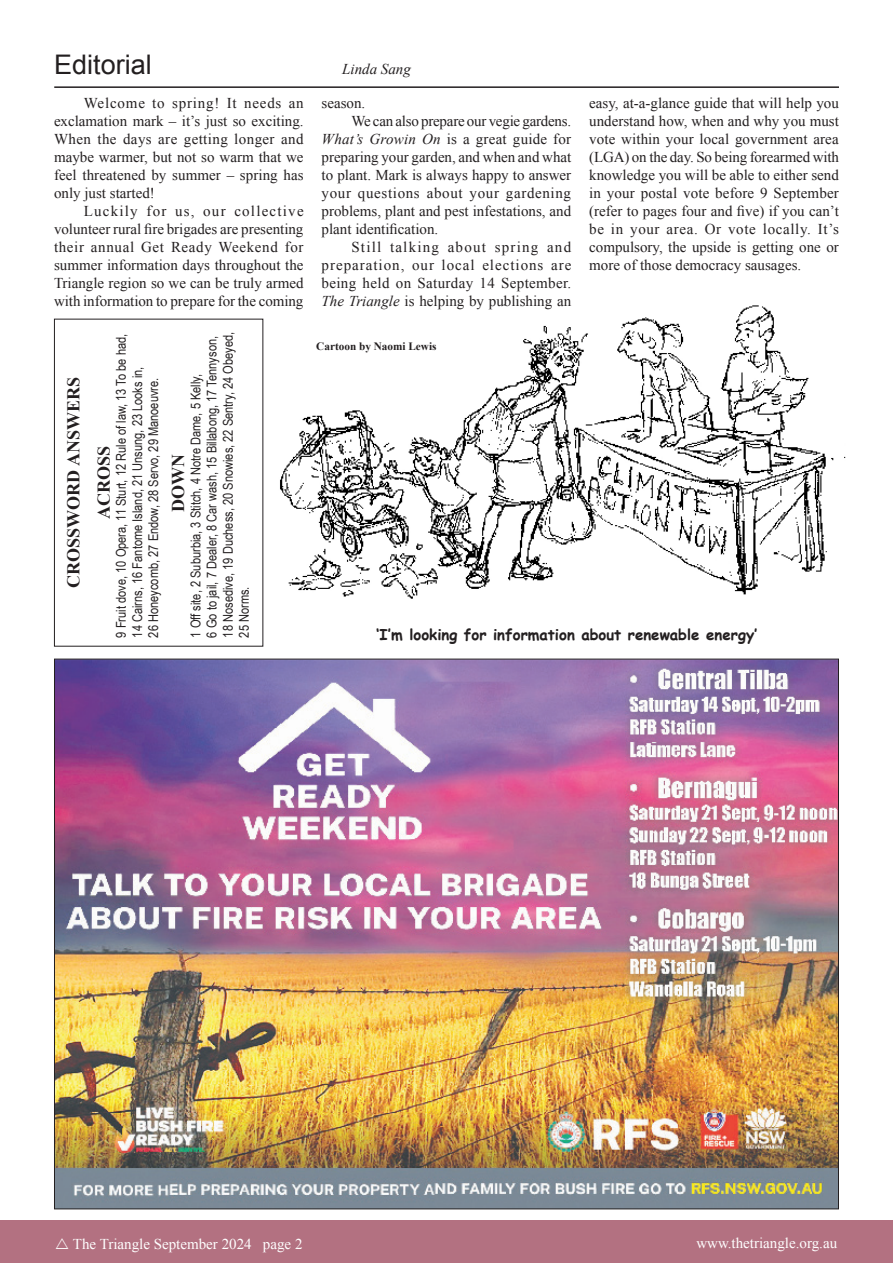
<style>
.page{position:relative;width:893px;height:1263px;background:#fff}
.page>*{position:absolute;margin:0;border:0;box-sizing:border-box;transform-origin:0 0}
.PageTitle{font:27px "Arial";color:#231f20}
.t1{font:700 18px "Times New Roman";color:#231f20}
.Body_text{font:15px/18px "Times New Roman";color:#231f20;text-align:justify}
.t2{font:15px "Times New Roman";color:#fff}
.t3{font:700 15px "Comic Sans MS";color:#231f20}
.author{font:italic 15px "Times New Roman";color:#231f20}
.t4{font:13.5px/16.2px "Arial Narrow";color:#231f20}
.t5{font:700 11.25px "Times New Roman";color:#231f20}
.s1{font-style:italic}
</style>
<div class="page">
<div style="left:0;top:1220px;width:893px;height:43px;background:#b37181"></div>
<img style="left:253px;top:304px;width:593px;height:310px">
<hr style="left:54px;top:86px;width:785px;height:2px;background:#231f20">
<img style="left:56px;top:661px;width:781px;height:546px">
<div style="left:54px;top:319px;width:209px;height:327px;border:1px solid #231f20"></div>
<p class="PageTitle" style="left:54px;top:46px;width:99px">Editorial</p>
<p class="author" style="left:342px;top:58px;width:70px">Linda Sang</p>
<p class="Body_text" style="left:54px;top:94px;width:251px;text-indent:30px">Welcome to spring! It needs an exclamation mark – it’s just so exciting.<br>When the days are getting longer and maybe warmer, but not so warm that we feel threatened by summer – spring has only just started!</p>
<p class="Body_text" style="left:54px;top:202px;width:251px;text-indent:30px">Luckily for us, our collective volunteer rural fire brigades are presenting their annual Get Ready Weekend for summer information days throughout the Triangle region so we can be truly armed with information to prepare for the coming</p>
<p class="Body_text" style="left:322px;top:94px;width:45px">season.</p>
<p class="Body_text" style="left:322px;top:112px;width:251px;text-indent:30px">We can also prepare our vegie gardens.<br><span class="s1">What’s Growin On</span> is a great guide for preparing your garden, and when and what to plant. Mark is always happy to answer your questions about your gardening problems, plant and pest infestations, and plant identification.</p>
<p class="Body_text" style="left:322px;top:238px;width:251px;text-indent:30px">Still talking about spring and preparation, our local elections are being held on Saturday 14 September.<br><span class="s1">The Triangle</span> is helping by publishing an</p>
<p class="Body_text" style="left:589px;top:94px;width:251px">easy, at-a-glance guide that will help you understand how, when and why you must vote within your local government area (LGA) on the day. So being forearmed with knowledge you will be able to either send in your postal vote before 9 September (refer to pages four and five) if you can’t be in your area. Or vote locally. It’s compulsory, the upside is getting one or more of those democracy sausages.</p>
<p class="t1" style="left:61px;top:588px;width:212px;rotate:-90deg">CROSSWORD ANSWERS</p>
<p class="t4" style="left:113px;top:637px;width:305px;rotate:-90deg">9 Fruit dove, 10 Opera, 11 Sturt, 12 Rule of law, 13 To be had,<br>14 Cairns, 16 Fantome Island, 21 Unsung, 23 Looks in,<br>26 Honeycomb, 27 Endow, 28 Servo, 29 Manoeuvre.</p>
<p class="t1" style="left:91px;top:519px;width:75px;rotate:-90deg">ACROSS</p>
<p class="t4" style="left:187px;top:637px;width:307px;rotate:-90deg">1 Off site, 2 Suburbia, 3 Stitch, 4 Notre Dame, 5 Kelly,<br>6 Go to jail, 7 Dealer, 8 Car wash, 15 Billabong, 17 Tennyson, 18 Nosedive, 19 Duchess, 20 Snowies, 22 Sentry, 24 Obeyed, 25 Norms.</p>
<p class="t1" style="left:166px;top:512px;width:59px;rotate:-90deg">DOWN</p>
<p class="t5" style="left:316px;top:338px;width:122px">Cartoon by Naomi Lewis</p>
<p class="t3" style="left:376px;top:623px;width:383px">‘I’m looking for information about renewable energy’</p>
<p class="t2" style="left:73px;top:1234px;width:231px">The Triangle September 2024 page 2</p>
<p class="t2" style="left:696px;top:1232px;width:142px">www.thetriangle.org.au</p>
</div>
